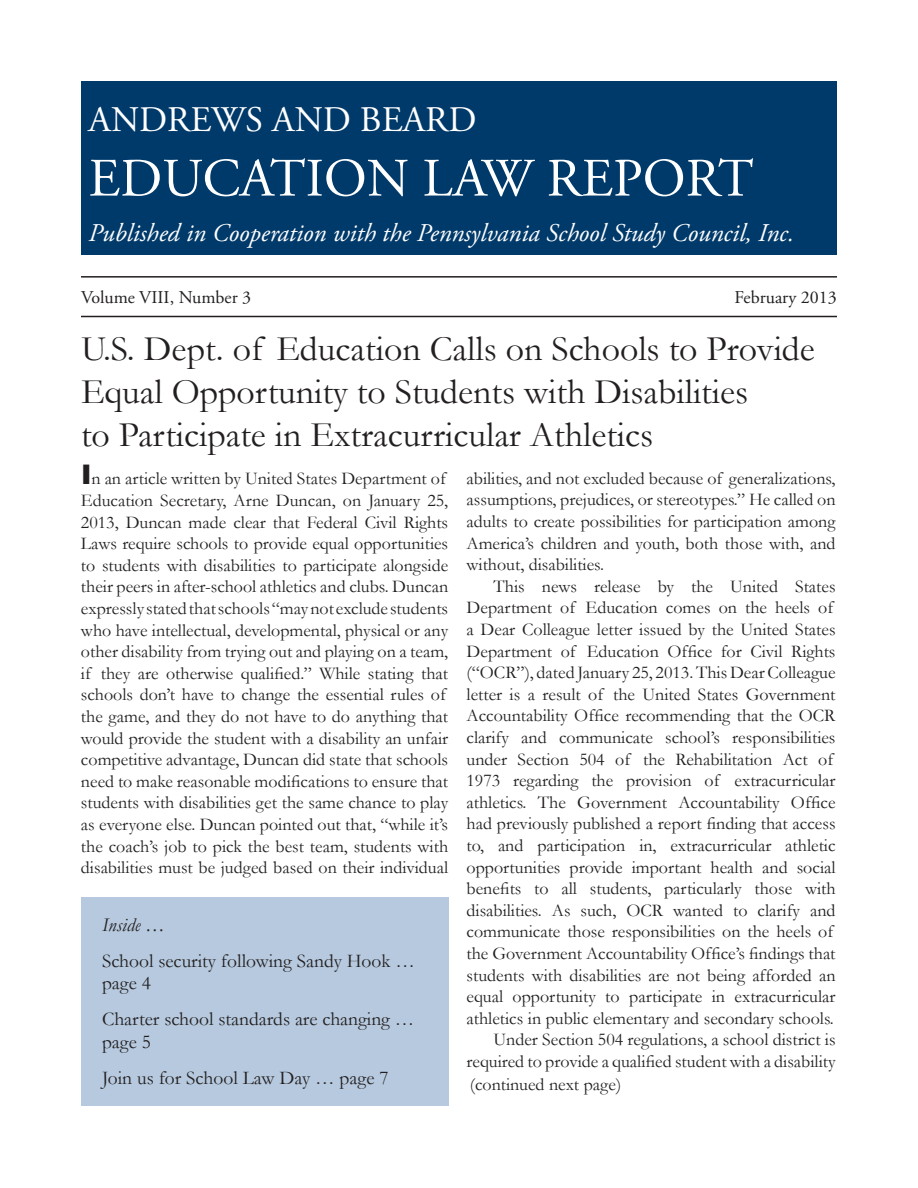
<style>
.page{position:relative;width:918px;height:1188px;background:#fff}
.page>*{position:absolute;margin:0;border:0;box-sizing:border-box;transform-origin:0 0}
.t1{font:54px "Adobe Garamond Pro";color:#fff}
.t2{font:36px/43.2px "Garamond";color:#231f20}
.t3{font:36px "Adobe Garamond Pro";color:#fff}
.t4{font:italic 25.5px "Adobe Garamond Pro";color:#fff}
.t5{font:19.5px/22.5px "Garamond";color:#231f20}
.t6{font:italic 19.5px "Garamond";color:#231f20}
.t7{font:18px/21.6px "Garamond";color:#231f20}
.t8{font:18px "Adobe Garamond Pro";color:#231f20}
.s1{font-family:"Arial";font-weight:900;font-size:27px}
</style>
<div class="page">
<div style="left:81px;top:81px;width:756px;height:174px;background:#003a6a"></div>
<hr style="left:81px;top:276px;width:756px;height:2px;background:#231f20">
<hr style="left:81px;top:316px;width:756px;height:1px;background:#231f20">
<div style="left:82px;top:898px;width:367px;height:208px;background:#b6c9de"></div>
<h2 class="t3" style="left:89px;top:98px;width:389px">ANDREWS AND BEARD</h2>
<h1 class="t1" style="left:89px;top:146px;width:667px">EDUCATION LAW REPORT</h1>
<h3 class="t4" style="left:89px;top:218px;width:707px">Published in Cooperation with the Pennsylvania School Study Council, Inc.</h3>
<p class="t8" style="left:81px;top:286px;width:172px">Volume VIII, Number 3</p>
<p class="t8" style="left:735px;top:286px;width:104px">February 2013</p>
<h2 class="t2" style="left:81px;top:326px;width:735px">U.S. Dept. of Education Calls on Schools to Provide<br>Equal Opportunity to Students with Disabilities<br>to Participate in Extracurricular Athletics</h2>
<p class="t7" style="left:81px;top:468px;width:369px"><span class="s1">I</span>n an article written by United States Department of Education Secretary, Arne Duncan, on January 25, 2013, Duncan made clear that Federal Civil Rights Laws require schools to provide equal opportunities to students with disabilities to participate alongside their peers in after-school athletics and clubs. Duncan expressly stated that schools “may not exclude students who have intellectual, developmental, physical or any other disability from trying out and playing on a team, if they are otherwise qualified.” While stating that schools don’t have to change the essential rules of the game, and they do not have to do anything that would provide the student with a disability an unfair competitive advantage, Duncan did state that schools need to make reasonable modifications to ensure that students with disabilities get the same chance to play as everyone else. Duncan pointed out that, “while it’s the coach’s job to pick the best team, students with disabilities must be judged based on their individual</p>
<p class="t7" style="left:467px;top:467px;width:371px;text-align:justify">abilities, and not excluded because of generalizations, assumptions, prejudices, or stereotypes.” He called on adults to create possibilities for participation among America’s children and youth, both those with, and without, disabilities.</p>
<p class="t7" style="left:467px;top:575px;width:371px;text-align:right">This news release by the United States Department of Education comes on the heels of a Dear Colleague letter issued by the United States Department of Education Office for Civil Rights (“OCR”), dated January 25, 2013. This Dear Colleague letter is a result of the United States Government Accountability Office recommending that the OCR clarify and communicate school’s responsibilities under Section 504 of the Rehabilitation Act of 1973 regarding the provision of extracurricular athletics. The Government Accountability Office had previously published a report finding that access to, and participation in, extracurricular athletic opportunities provide important health and social benefits to all students, particularly those with disabilities. As such, OCR wanted to clarify and communicate those responsibilities on the heels of the Government Accountability Office’s findings that students with disabilities are not being afforded an equal opportunity to participate in extracurricular athletics in public elementary and secondary schools.<br>Under Section 504 regulations, a school district is required to provide a qualified student with a disability</p>
<p class="t6" style="left:102px;top:911px;width:64px">Inside …</p>
<p class="t5" style="left:102px;top:949px;width:315px">School security following Sandy Hook … page 4</p>
<p class="t5" style="left:102px;top:1007px;width:314px">Charter school standards are changing … page 5</p>
<p class="t5" style="left:102px;top:1066px;width:288px">Join us for School Law Day … page 7</p>
<p class="t7" style="left:470px;top:1074px;width:153px">(continued next page)</p>
</div>
